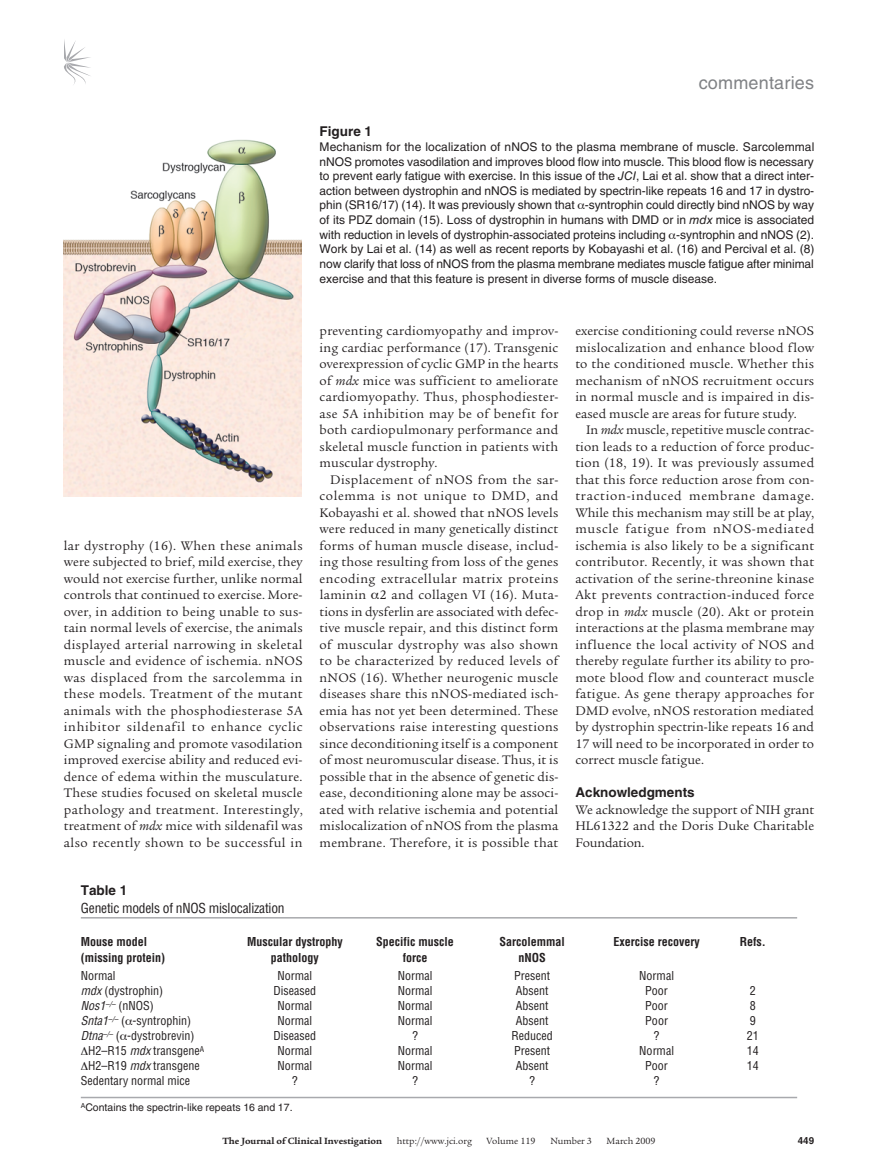
<style>
.page{position:relative;width:878px;height:1174px;background:#fff}
.page>*{position:absolute;margin:0;border:0;box-sizing:border-box;transform-origin:0 0}
.t1{font:18px "Helvetica LT Std";letter-spacing:.01em;color:#808285}
.t2{font:13.5px/16.5px "Legacy Serif Std";letter-spacing:.01em;color:#231f20;text-align:justify}
.t3{font:condensed 13.5px "Helvetica LT Std";letter-spacing:-.015em;color:#231f20}
.t4{font:700 13.5px "Helvetica LT Std";color:#231f20}
.t5{font:12px/14.7px "Helvetica LT Std";color:#231f20;text-align:justify}
.t6{font:condensed 12px "Helvetica LT Std";color:#231f20}
.t7{font:700 condensed 12px "Helvetica LT Std";color:#231f20}
.t8{font:10.5px "Helvetica LT Std";color:#231f20}
.t9{font:9.75px "Legacy Serif Std";color:#231f20}
.t10{font:700 9.75px "Legacy Serif Std";color:#231f20}
.t11{font:700 9.75px "Helvetica LT Std";color:#231f20}
.s1{font-style:italic}
</style>
<div class="page">
<svg style="left:64px;top:39px;width:27px;height:46px"></svg>
<hr style="left:81px;top:917px;width:716px;height:1px;background:#a8a9ad">
<hr style="left:81px;top:1096px;width:716px;height:2px;background:#a8a9ad">
<img style="left:64px;top:139px;width:238px;height:358px">
<h1 class="t1" style="left:698px;top:72px;width:117px">commentaries</h1>
<p class="t2" style="left:64px;top:537px;width:240px">lar dystrophy (16). When these animals were subjected to brief, mild exercise, they would not exercise further, unlike normal controls that continued to exercise. More&shy;over, in addition to being unable to sus&shy;tain normal levels of exercise, the animals displayed arterial narrowing in skeletal muscle and evidence of ischemia. nNOS was displaced from the sarcolemma in these models. Treatment of the mutant animals with the phosphodiesterase 5A inhibitor sildenafil to enhance cyclic GMP signaling and promote vasodilation improved exercise ability and reduced evi&shy;dence of edema within the musculature.<br>These studies focused on skeletal muscle pathology and treatment. Interestingly, treatment of <span class="s1">mdx</span> mice with sildenafil was also recently shown to be successful in</p>
<p class="t4" style="left:319px;top:123px;width:54px">Figure 1</p>
<p class="t5" style="left:319px;top:139px;width:496px">Mechanism for the localization of nNOS to the plasma membrane of muscle. Sarcolemmal nNOS promotes vasodilation and improves blood flow into muscle. This blood flow is necessary to prevent early fatigue with exercise. In this issue of the <span class="s1">JCI</span>, Lai et al. show that a direct inter&shy;action between dystrophin and nNOS is mediated by spectrin-like repeats 16 and 17 in dystro&shy;phin (SR16/17) (14). It was previously shown that -syntrophin could directly bind nNOS by way of its PDZ domain (15). Loss of dystrophin in humans with DMD or in <span class="s1">mdx</span> mice is associated with reduction in levels of dystrophin-associated proteins including -syntrophin and nNOS (2).<br>Work by Lai et al. (14) as well as recent reports by Kobayashi et al. (16) and Percival et al. (8) now clarify that loss of nNOS from the plasma membrane mediates muscle fatigue after minimal exercise and that this feature is present in diverse forms of muscle disease.</p>
<p class="t2" style="left:319px;top:323px;width:240px">preventing cardiomyopathy and improv&shy;ing cardiac performance (17). Transgenic overexpression of cyclic GMP in the hearts of <span class="s1">mdx</span> mice was sufficient to ameliorate cardiomyopathy. Thus, phosphodiester&shy;ase 5A inhibition may be of benefit for both cardiopulmonary performance and skeletal muscle function in patients with muscular dystrophy.</p>
<p class="t2" style="left:319px;top:471px;width:240px;text-indent:11px">Displacement of nNOS from the sar&shy;colemma is not unique to DMD, and Kobayashi et al. showed that nNOS levels were reduced in many genetically distinct forms of human muscle disease, includ&shy;ing those resulting from loss of the genes encoding extracellular matrix proteins laminin 2 and collagen VI (16). Muta&shy;tions in dysferlin are associated with defec&shy;tive muscle repair, and this distinct form of muscular dystrophy was also shown to be characterized by reduced levels of nNOS (16). Whether neurogenic muscle diseases share this nNOS-mediated isch&shy;emia has not yet been determined. These observations raise interesting questions since deconditioning itself is a component of most neuromuscular disease. Thus, it is possible that in the absence of genetic dis&shy;ease, deconditioning alone may be associ&shy;ated with relative ischemia and potential mislocalization of nNOS from the plasma membrane. Therefore, it is possible that</p>
<p class="t2" style="left:575px;top:323px;width:240px">exercise conditioning could reverse nNOS mislocalization and enhance blood flow to the conditioned muscle. Whether this mechanism of nNOS recruitment occurs in normal muscle and is impaired in dis&shy;eased muscle are areas for future study.</p>
<p class="t2" style="left:575px;top:422px;width:240px;text-indent:11px">In <span class="s1">mdx</span> muscle, repetitive muscle contrac&shy;tion leads to a reduction of force produc&shy;tion (18, 19). It was previously assumed that this force reduction arose from con&shy;traction-induced membrane damage.<br>While this mechanism may still be at play, muscle fatigue from nNOS-mediated ischemia is also likely to be a significant contributor. Recently, it was shown that activation of the serine-threonine kinase Akt prevents contraction-induced force drop in <span class="s1">mdx</span> muscle (20). Akt or protein interactions at the plasma membrane may influence the local activity of NOS and thereby regulate further its ability to pro&shy;mote blood flow and counteract muscle fatigue. As gene therapy approaches for DMD evolve, nNOS restoration mediated by dystrophin spectrin-like repeats 16 and 17 will need to be incorporated in order to correct muscle fatigue.</p>
<p class="t4" style="left:575px;top:784px;width:121px">Acknowledgments</p>
<p class="t2" style="left:575px;top:801px;width:240px">We acknowledge the support of NIH grant HL61322 and the Doris Duke Charitable Foundation.</p>
<p class="t4" style="left:81px;top:881px;width:48px">Table 1</p>
<p class="t3" style="left:81px;top:899px;width:205px">Genetic models of nNOS mislocalization</p>
<p class="t7" style="left:81px;top:934px;width:68px">Mouse model</p>
<p class="t7" style="left:247px;top:934px;width:97px">Muscular dystrophy</p>
<p class="t7" style="left:376px;top:934px;width:79px">Specific muscle</p>
<p class="t7" style="left:499px;top:934px;width:67px">Sarcolemmal</p>
<p class="t7" style="left:613px;top:934px;width:88px">Exercise recovery</p>
<p class="t7" style="left:739px;top:934px;width:27px">Refs.</p>
<p class="t7" style="left:81px;top:950px;width:86px">(missing protein)</p>
<p class="t7" style="left:271px;top:950px;width:49px">pathology</p>
<p class="t7" style="left:402px;top:950px;width:26px">force</p>
<p class="t7" style="left:518px;top:950px;width:29px">nNOS</p>
<p class="t6" style="left:81px;top:968px;width:36px">Normal</p>
<p class="t6" style="left:277px;top:968px;width:36px">Normal</p>
<p class="t6" style="left:397px;top:968px;width:36px">Normal</p>
<p class="t6" style="left:514px;top:968px;width:37px">Present</p>
<p class="t6" style="left:639px;top:968px;width:36px">Normal</p>
<p class="t6" style="left:81px;top:983px;width:84px"><span class="s1">mdx</span> (dystrophin)</p>
<p class="t6" style="left:273px;top:983px;width:44px">Diseased</p>
<p class="t6" style="left:397px;top:983px;width:36px">Normal</p>
<p class="t6" style="left:515px;top:983px;width:34px">Absent</p>
<p class="t6" style="left:645px;top:983px;width:24px">Poor</p>
<p class="t6" style="left:749px;top:983px;width:7px">2</p>
<p class="t6" style="left:81px;top:998px;width:74px"><span class="s1">Nos1</span><sup>–/–</sup> (nNOS)</p>
<p class="t6" style="left:277px;top:998px;width:36px">Normal</p>
<p class="t6" style="left:397px;top:998px;width:36px">Normal</p>
<p class="t6" style="left:515px;top:998px;width:34px">Absent</p>
<p class="t6" style="left:645px;top:998px;width:24px">Poor</p>
<p class="t6" style="left:749px;top:998px;width:7px">8</p>
<p class="t6" style="left:81px;top:1013px;width:112px"><span class="s1">Snta1</span><sup>–/–</sup> ( -syntrophin)</p>
<p class="t6" style="left:277px;top:1013px;width:36px">Normal</p>
<p class="t6" style="left:397px;top:1013px;width:36px">Normal</p>
<p class="t6" style="left:515px;top:1013px;width:34px">Absent</p>
<p class="t6" style="left:645px;top:1013px;width:24px">Poor</p>
<p class="t6" style="left:749px;top:1013px;width:7px">9</p>
<p class="t6" style="left:81px;top:1028px;width:115px"><span class="s1">Dtna</span><sup>–/–</sup> ( -dystrobrevin)</p>
<p class="t6" style="left:273px;top:1028px;width:44px">Diseased</p>
<p class="t6" style="left:412px;top:1028px;width:7px">?</p>
<p class="t6" style="left:511px;top:1028px;width:43px">Reduced</p>
<p class="t6" style="left:653px;top:1028px;width:7px">?</p>
<p class="t6" style="left:746px;top:1028px;width:13px">21</p>
<p class="t6" style="left:88px;top:1043px;width:118px">H2–R15 <span class="s1">mdx</span> transgene<sup>A</sup></p>
<p class="t6" style="left:277px;top:1043px;width:36px">Normal</p>
<p class="t6" style="left:397px;top:1043px;width:36px">Normal</p>
<p class="t6" style="left:514px;top:1043px;width:37px">Present</p>
<p class="t6" style="left:639px;top:1043px;width:36px">Normal</p>
<p class="t6" style="left:746px;top:1043px;width:13px">14</p>
<p class="t6" style="left:88px;top:1058px;width:113px">H2–R19 <span class="s1">mdx</span> transgene</p>
<p class="t6" style="left:277px;top:1058px;width:36px">Normal</p>
<p class="t6" style="left:397px;top:1058px;width:36px">Normal</p>
<p class="t6" style="left:515px;top:1058px;width:34px">Absent</p>
<p class="t6" style="left:645px;top:1058px;width:24px">Poor</p>
<p class="t6" style="left:746px;top:1058px;width:13px">14</p>
<p class="t6" style="left:81px;top:1073px;width:111px">Sedentary normal mice</p>
<p class="t6" style="left:292px;top:1073px;width:7px">?</p>
<p class="t6" style="left:412px;top:1073px;width:7px">?</p>
<p class="t6" style="left:529px;top:1073px;width:7px">?</p>
<p class="t6" style="left:653px;top:1073px;width:7px">?</p>
<p class="t8" style="left:81px;top:1101px;width:213px"><sup>A</sup>Contains the spectrin-like repeats 16 and 17.</p>
<p class="t10" style="left:222px;top:1135px;width:161px">The Journal of Clinical Investigation</p>
<p class="t9" style="left:396px;top:1135px;width:77px">http://www.jci.org</p>
<p class="t9" style="left:486px;top:1135px;width:50px">Volume 119</p>
<p class="t9" style="left:550px;top:1135px;width:43px">Number 3</p>
<p class="t9" style="left:606px;top:1135px;width:51px">March 2009</p>
<p class="t11" style="left:797px;top:1134px;width:18px">449</p>
</div>
